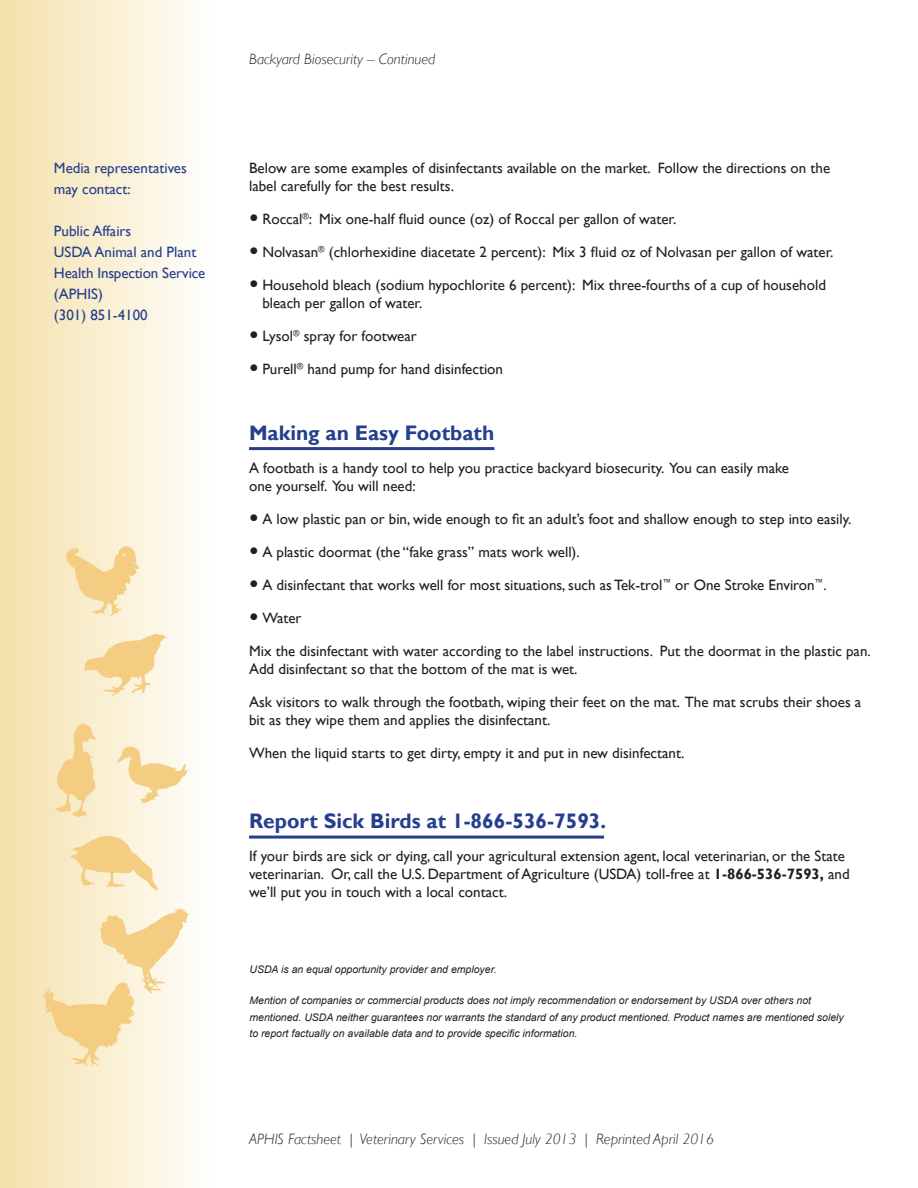
<style>
.page{position:relative;width:918px;height:1188px;background:#fff}
.page>*{position:absolute;margin:0;border:0;box-sizing:border-box;transform-origin:0 0}
.Subhead_w_Rule{font:700 21px "Gill Sans";color:#253f8e}
.text{font:15px/18px "Gill Sans";color:#231f20}
.text-2{font:15px/21px "Gill Sans";color:#253f8e}
.text-3{font:italic 300 15px "Gill Sans";color:#231f20}
.italic_footnote{font:italic 10.5px/16.5px "Arial";color:#231f20}
.s1{font-size:27px}
.s2{font-weight:700}
</style>
<div class="page">
<div style="left:0;top:0;width:211px;height:1188px;background:linear-gradient(to right,#f4e1aa,#fefefd)"></div>
<svg style="left:66px;top:546px;width:73px;height:71px;background:#f6dfac"></svg>
<svg style="left:84px;top:634px;width:83px;height:63px;background:#f7e1b2"></svg>
<svg style="left:117px;top:746px;width:71px;height:57px"></svg>
<svg style="left:70px;top:835px;width:89px;height:55px;background:#f7e0b0"></svg>
<svg style="left:42px;top:908px;width:146px;height:159px;background:#f8e6bf"></svg>
<svg style="left:55px;top:724px;width:41px;height:93px;background:#f5dca4"></svg>
<hr style="left:249px;top:447px;width:245px;height:3px;background:#253f8e">
<hr style="left:249px;top:836px;width:355px;height:3px;background:#253f8e">
<p class="text-2" style="left:54px;top:157px;width:134px">Media representatives may contact:</p>
<p class="text-2" style="left:54px;top:220px;width:153px">Public Affairs<br>USDA Animal and Plant<br>Health Inspection Service (APHIS)<br>(301) 851-4100</p>
<p class="text-3" style="left:249px;top:51px;width:188px">Backyard Biosecurity – Continued</p>
<p class="text" style="left:249px;top:159px;width:583px">Below are some examples of disinfectants available on the market. Follow the directions on the label carefully for the best results.</p>
<p class="text" style="left:249px;top:210px;width:429px"><span class="s1">•</span> Roccal<sup>®</sup>: Mix one-half fluid ounce (oz) of Roccal per gallon of water.</p>
<p class="text" style="left:249px;top:243px;width:586px"><span class="s1">•</span> Nolvasan<sup>®</sup> (chlorhexidine diacetate 2 percent): Mix 3 fluid oz of Nolvasan per gallon of water.</p>
<p class="text" style="left:262px;top:276px;width:565px;text-indent:-13px"><span class="s1">•</span> Household bleach (sodium hypochlorite 6 percent): Mix three-fourths of a cup of household bleach per gallon of water.</p>
<p class="text" style="left:249px;top:327px;width:169px"><span class="s1">•</span> Lysol<sup>®</sup> spray for footwear</p>
<p class="text" style="left:249px;top:360px;width:256px"><span class="s1">•</span> Purell<sup>®</sup> hand pump for hand disinfection</p>
<p class="Subhead_w_Rule" style="left:249px;top:420px;width:247px">Making an Easy Footbath</p>
<p class="text" style="left:249px;top:459px;width:542px">A footbath is a handy tool to help you practice backyard biosecurity. You can easily make one yourself. You will need:</p>
<p class="text" style="left:249px;top:510px;width:604px"><span class="s1">•</span> A low plastic pan or bin, wide enough to fit an adult’s foot and shallow enough to step into easily.</p>
<p class="text" style="left:249px;top:543px;width:332px"><span class="s1">•</span> A plastic doormat (the “fake grass” mats work well).</p>
<p class="text" style="left:249px;top:576px;width:579px"><span class="s1">•</span> A disinfectant that works well for most situations, such as Tek-trol<sup>™</sup> or One Stroke Environ<sup>™</sup>.</p>
<p class="text" style="left:249px;top:609px;width:54px"><span class="s1">•</span> Water</p>
<p class="text" style="left:249px;top:642px;width:623px">Mix the disinfectant with water according to the label instructions. Put the doormat in the plastic pan.<br>Add disinfectant so that the bottom of the mat is wet.</p>
<p class="text" style="left:249px;top:693px;width:614px">Ask visitors to walk through the footbath, wiping their feet on the mat. The mat scrubs their shoes a bit as they wipe them and applies the disinfectant.</p>
<p class="text" style="left:249px;top:744px;width:437px">When the liquid starts to get dirty, empty it and put in new disinfectant.</p>
<p class="Subhead_w_Rule" style="left:249px;top:808px;width:359px">Report Sick Birds at 1-866-536-7593.</p>
<p class="text" style="left:249px;top:847px;width:602px">If your birds are sick or dying, call your agricultural extension agent, local veterinarian, or the State veterinarian. Or, call the U.S. Department of Agriculture (USDA) toll-free at <span class="s2">1-866-536-7593,</span> and we’ll put you in touch with a local contact.</p>
<p class="italic_footnote" style="left:249px;top:961px;width:249px">USDA is an equal opportunity provider and employer.</p>
<p class="italic_footnote" style="left:249px;top:993px;width:596px">Mention of companies or commercial products does not imply recommendation or endorsement by USDA over others not mentioned. USDA neither guarantees nor warrants the standard of any product mentioned. Product names are mentioned solely to report factually on available data and to provide specific information.</p>
<p class="text-3" style="left:249px;top:1131px;width:466px">APHIS Factsheet | Veterinary Services | Issued July 2013 | Reprinted April 2016</p>
</div>
